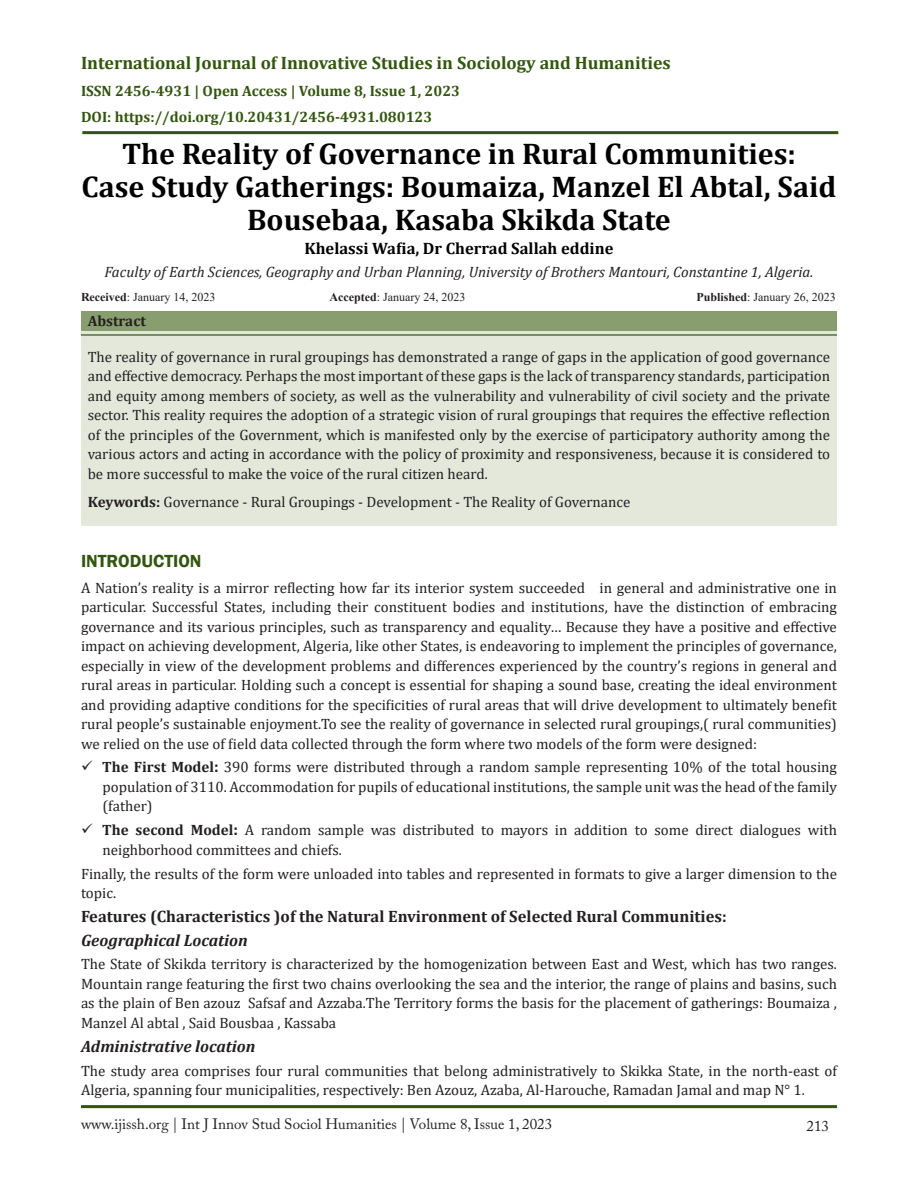
<style>
.page{position:relative;width:918px;height:1188px;background:#fff}
.page>*{position:absolute;margin:0;border:0;box-sizing:border-box;transform-origin:0 0}
.t1{font:700 30px/33px "Cambria";color:#000;text-align:center}
.t2{font:700 18px "Cambria";color:#32560e}
.t3{font:600 18px "Franklin Gothic";color:#32560e}
.t4{font:700 16.5px "Cambria";color:#231f20}
.t5{font:italic 700 16.5px "Cambria";color:#231f20}
.t6{font:700 16.5px "Cambria";color:#000}
.Paragraphe_de_liste{font:15px/19.5px "Cambria";color:#231f20;text-align:justify}
.t7{font:italic 15px "Cambria";color:#231f20}
.t8{font:700 15px "Cambria";color:#32560e}
.t9{font:15px "Adobe Caslon Pro";color:#231f20}
.t10{font:700 15px "Cambria";color:#231f20}
.t11{font:12px "Times New Roman";color:#231f20}
.s1{font-weight:700}
.s2{font-weight:700;font-size:16.5px}
</style>
<div class="page">
<hr style="left:81px;top:1105px;width:756px;height:3px;background:#32560e">
<hr style="left:82px;top:131px;width:756px;height:3px;background:#32560e">
<div style="left:81px;top:322px;width:756px;height:204px;background:#e3e8db"></div>
<hr style="left:81px;top:334px;width:756px;height:2px;background:#537132">
<div style="left:81px;top:311px;width:756px;height:20px;background:#899e6f"></div>
<p class="t2" style="left:81px;top:50px;width:591px">International Journal of Innovative Studies in Sociology and Humanities</p>
<p class="t8" style="left:81px;top:80px;width:381px">ISSN 2456-4931 | Open Access | Volume 8, Issue 1, 2023</p>
<p class="t8" style="left:81px;top:107px;width:353px">DOI: https://doi.org/10.20431/2456-4931.080123</p>
<p class="t1" style="left:122px;top:136px;width:675px">The Reality of Governance in Rural Communities:</p>
<p class="t1" style="left:82px;top:169px;width:756px">Case Study Gatherings: Boumaiza, Manzel El Abtal, Said<br>Bousebaa, Kasaba Skikda State</p>
<p class="t6" style="left:305px;top:236px;width:310px">Khelassi Wafia, Dr Cherrad Sallah eddine</p>
<p class="t7" style="left:105px;top:262px;width:710px">Faculty of Earth Sciences, Geography and Urban Planning, University of Brothers Mantouri, Constantine 1, Algeria.</p>
<p class="t11" style="left:81px;top:288px;width:136px"><span class="s1">Received</span>: January 14, 2023</p>
<p class="t11" style="left:330px;top:288px;width:137px"><span class="s1">Accepted</span>: January 24, 2023</p>
<p class="t11" style="left:697px;top:288px;width:141px"><span class="s1">Published</span>: January 26, 2023</p>
<p class="t10" style="left:88px;top:310px;width:60px">Abstract</p>
<p class="Paragraphe_de_liste" style="left:88px;top:347px;width:744px">The reality of governance in rural groupings has demonstrated a range of gaps in the application of good governance and effective democracy. Perhaps the most important of these gaps is the lack of transparency standards, participation and equity among members of society, as well as the vulnerability and vulnerability of civil society and the private sector. This reality requires the adoption of a strategic vision of rural groupings that requires the effective reflection of the principles of the Government, which is manifested only by the exercise of participatory authority among the various actors and acting in accordance with the policy of proximity and responsiveness, because it is considered to be more successful to make the voice of the rural citizen heard.</p>
<p class="Paragraphe_de_liste" style="left:88px;top:492px;width:544px"><span class="s1">Keywords:</span> Governance - Rural Groupings - Development - The Reality of Governance</p>
<p class="t3" style="left:81px;top:549px;width:122px">INTRODUCTION</p>
<p class="Paragraphe_de_liste" style="left:81px;top:578px;width:758px">A Nation’s reality is a mirror reflecting how far its interior system succeeded in general and administrative one in particular. Successful States, including their constituent bodies and institutions, have the distinction of embracing governance and its various principles, such as transparency and equality… Because they have a positive and effective impact on achieving development, Algeria, like other States, is endeavoring to implement the principles of governance, especially in view of the development problems and differences experienced by the country’s regions in general and rural areas in particular. Holding such a concept is essential for shaping a sound base, creating the ideal environment and providing adaptive conditions for the specificities of rural areas that will drive development to ultimately benefit rural people’s sustainable enjoyment.To see the reality of governance in selected rural groupings,( rural communities) we relied on the use of field data collected through the form where two models of the form were designed:</p>
<p class="Paragraphe_de_liste" style="left:103px;top:757px;width:736px;text-indent:-22px">✓ <span class="s1">The First Model</span><span class="s2">:</span> 390 forms were distributed through a random sample representing 10% of the total housing population of 3110. Accommodation for pupils of educational institutions, the sample unit was the head of the family (father)</p>
<p class="Paragraphe_de_liste" style="left:103px;top:820px;width:736px;text-indent:-22px">✓ <span class="s1">The second Model</span><span class="s2">:</span> A random sample was distributed to mayors in addition to some direct dialogues with neighborhood committees and chiefs.</p>
<p class="Paragraphe_de_liste" style="left:81px;top:864px;width:758px">Finally, the results of the form were unloaded into tables and represented in formats to give a larger dimension to the topic.</p>
<p class="t4" style="left:81px;top:905px;width:647px">Features (Characteristics )of the Natural Environment of Selected Rural Communities:</p>
<p class="t5" style="left:81px;top:928px;width:168px">Geographical Location</p>
<p class="Paragraphe_de_liste" style="left:81px;top:955px;width:757px">The State of Skikda territory is characterized by the homogenization between East and West, which has two ranges.<br>Mountain range featuring the first two chains overlooking the sea and the interior, the range of plains and basins, such as the plain of Ben azouz Safsaf and Azzaba.The Territory forms the basis for the placement of gatherings: Boumaiza , Manzel Al abtal , Said Bousbaa , Kassaba</p>
<p class="t5" style="left:81px;top:1035px;width:176px">Administrative location</p>
<p class="Paragraphe_de_liste" style="left:81px;top:1061px;width:757px">The study area comprises four rural communities that belong administratively to Skikka State, in the north-east of<br>Algeria, spanning four municipalities, respectively: Ben Azouz, Azaba, Al-Harouche, Ramadan Jamal and map N° 1.</p>
<p class="t9" style="left:81px;top:1115px;width:473px">www.ijissh.org | Int J Innov Stud Sociol Humanities | Volume 8, Issue 1, 2023</p>
<p class="t9" style="left:807px;top:1117px;width:24px">213</p>
</div>
